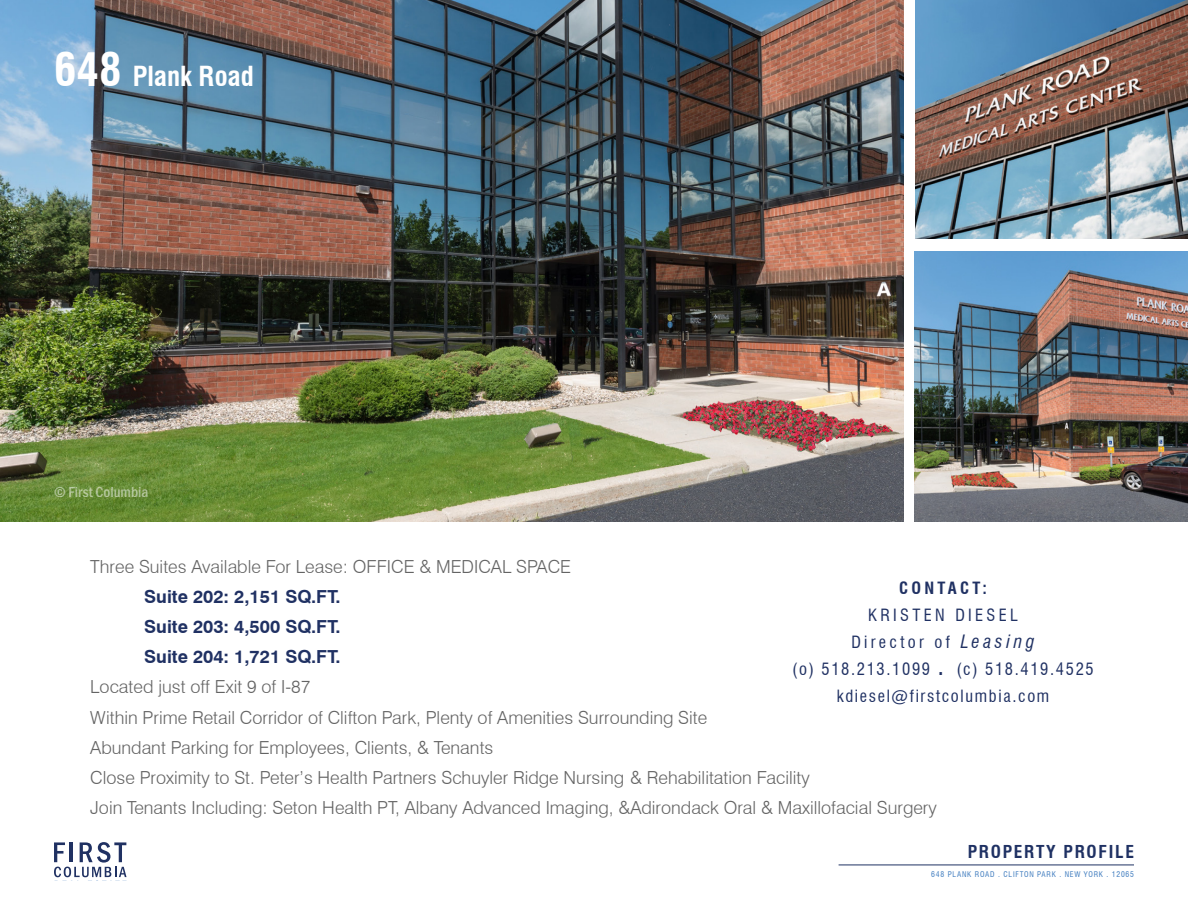
<style>
.page{position:relative;width:1188px;height:918px;background:#fff}
.page>*{position:absolute;margin:0;border:0;box-sizing:border-box;transform-origin:0 0}
.t1{font:700 condensed 27px "Swiss 721 BT";color:#fff}
.t2{font:300 18px/30px "Swiss 721 BT";color:#646464}
.t3{font:700 18px/30px "Swiss 721 BT";color:#203163;text-align:justify}
.t4{font:700 condensed 17.4px "Swiss 721 BT";letter-spacing:.1em;color:#1f3163}
.t5{font:condensed 16.5px/27px "Swiss 721 BT";letter-spacing:.1em;color:#203163;text-align:center}
.t6{font:700 condensed 16.5px "Swiss 721 BT";letter-spacing:.2em;color:#203163}
.t7{font:500 condensed 15px "Franklin Gothic";color:#fff}
.t8{font:condensed 7.65px "Swiss 721 BT";letter-spacing:.1em;color:#3f7cbf}
.s1{font-size:45px}
.s2{font-style:italic;font-size:18px}
.s3{font-size:27px}
</style>
<div class="page">
<img style="left:0;top:0;width:903px;height:522px">
<svg style="left:54px;top:842px;width:73px;height:35px"></svg>
<img style="left:914px;top:252px;width:274px;height:270px">
<hr style="left:839px;top:865px;width:295px;height:1px;background:#1f3163">
<img style="left:916px;top:0;width:272px;height:239px">
<h1 class="t1" style="left:54px;top:60px;width:201px"><span class="s1">648</span> Plank Road</h1>
<p class="t7" style="left:54px;top:482px;width:96px">© First Columbia</p>
<p class="t2" style="left:90px;top:552px;width:482px">Three Suites Available For Lease: OFFICE &amp; MEDICAL SPACE</p>
<p class="t3" style="left:144px;top:582px;width:198px">Suite 202: 2,151 SQ.FT.<br>Suite 203: 4,500 SQ.FT.<br>Suite 204: 1,721 SQ.FT.</p>
<p class="t2" style="left:90px;top:672px;width:848px">Located just off Exit 9 of I-87<br>Within Prime Retail Corridor of Clifton Park, Plenty of Amenities Surrounding Site<br>Abundant Parking for Employees, Clients, &amp; Tenants<br>Close Proximity to St. Peter’s Health Partners Schuyler Ridge Nursing &amp; Rehabilitation Facility<br>Join Tenants Including: Seton Health PT, Albany Advanced Imaging, &amp;Adirondack Oral &amp; Maxillofacial Surgery</p>
<p class="t6" style="left:899px;top:578px;width:90px">CONTACT:</p>
<p class="t5" style="left:792px;top:602px;width:303px">KRISTEN DIESEL<br>Director of <span class="s2">Leasing<br></span>(o) 518.213.1099 <span class="s3">.</span> (c) 518.419.4525 kdiesel@firstcolumbia.com</p>
<p class="t4" style="left:968px;top:842px;width:168px">PROPERTY PROFILE</p>
<p class="t8" style="left:931px;top:869px;width:204px">648 PLANK ROAD . CLIFTON PARK . NEW YORK . 12065</p>
</div>
